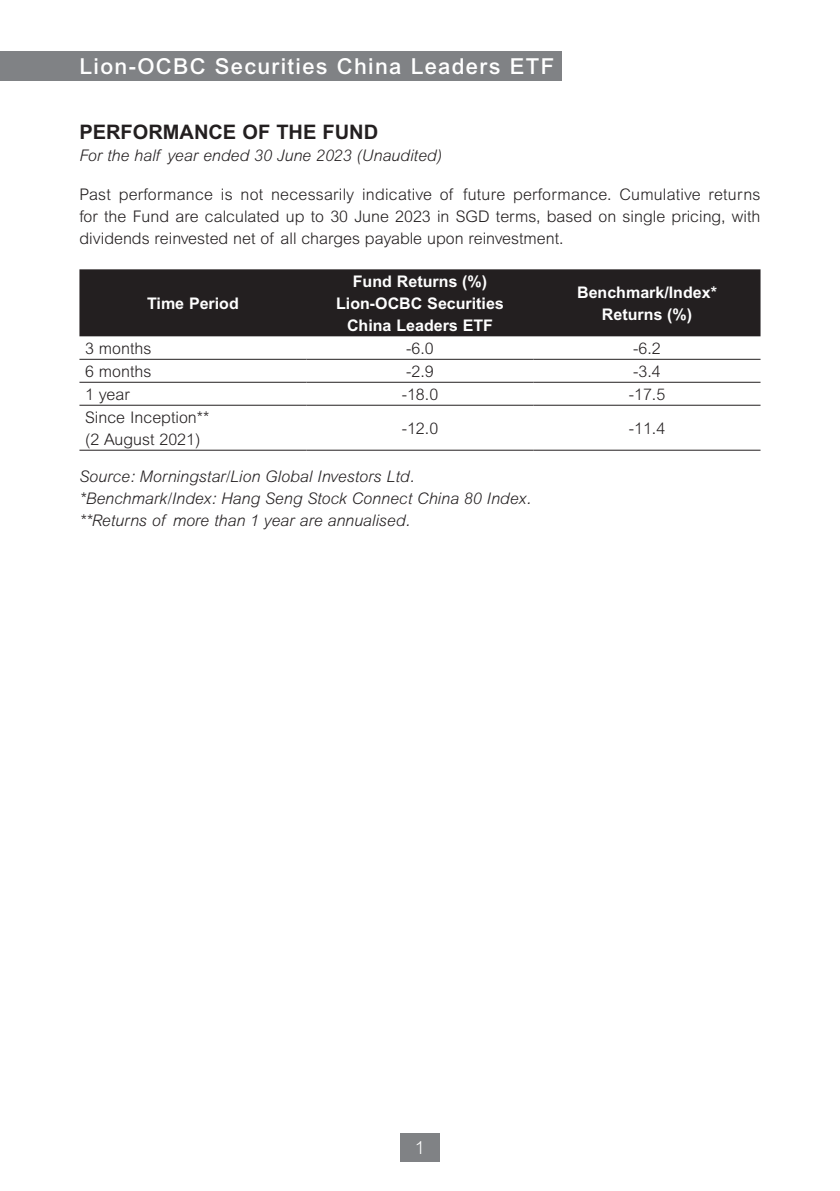
<style>
.page{position:relative;width:840px;height:1191px;background:#fff}
.page>*{position:absolute;margin:0;border:0;box-sizing:border-box;transform-origin:0 0}
.t1{font:500 22px "Arial MT Std";letter-spacing:.06em;color:#fff}
.H0{font:700 20px "Arial MT Std";color:#231f20}
.t2{font:300 18px "Arial MT Std";color:#fff}
.B0{font:300 16px/22px "Arial MT Std";color:#231f20;text-align:justify}
.B0-2{font:italic 300 16px "Arial MT Std";color:#231f20}
.B0-3{font:700 16px/22px "Arial MT Std";color:#fff;text-align:center}
</style>
<div class="page">
<div style="left:0;top:51px;width:561px;height:30px;background:#808285"></div>
<div style="left:400px;top:1133px;width:39px;height:28px;background:#808285"></div>
<div style="left:79px;top:269px;width:681px;height:67px;background:#231f20"></div>
<hr style="left:79px;top:359px;width:227px;height:1px;background:#231f20">
<hr style="left:306px;top:359px;width:227px;height:1px;background:#231f20">
<hr style="left:533px;top:359px;width:227px;height:1px;background:#231f20">
<hr style="left:79px;top:382px;width:227px;height:1px;background:#231f20">
<hr style="left:306px;top:382px;width:227px;height:1px;background:#231f20">
<hr style="left:533px;top:382px;width:227px;height:1px;background:#231f20">
<hr style="left:79px;top:405px;width:227px;height:1px;background:#231f20">
<hr style="left:306px;top:405px;width:227px;height:1px;background:#231f20">
<hr style="left:533px;top:405px;width:227px;height:1px;background:#231f20">
<hr style="left:79px;top:450px;width:227px;height:1px;background:#231f20">
<hr style="left:306px;top:450px;width:227px;height:1px;background:#231f20">
<hr style="left:533px;top:450px;width:227px;height:1px;background:#231f20">
<h1 class="t1" style="left:79px;top:53px;width:476px">Lion-OCBC Securities China Leaders ETF</h1>
<p class="H0" style="left:79px;top:120px;width:300px">PERFORMANCE OF THE FUND</p>
<p class="B0-2" style="left:79px;top:146px;width:364px">For the half year ended 30 June 2023 (Unaudited)</p>
<p class="B0" style="left:79px;top:184px;width:682px">Past performance is not necessarily indicative of future performance. Cumulative returns for the Fund are calculated up to 30 June 2023 in SGD terms, based on single pricing, with dividends reinvested net of all charges payable upon reinvestment.</p>
<p class="B0-3" style="left:147px;top:292px;width:93px">Time Period</p>
<p class="B0-3" style="left:352px;top:270px;width:136px">Fund Returns (%)</p>
<p class="B0-3" style="left:336px;top:292px;width:169px">Lion-OCBC Securities<br>China Leaders ETF</p>
<p class="B0-3" style="left:576px;top:281px;width:141px">Benchmark/Index*<br>Returns (%)</p>
<p class="B0" style="left:85px;top:337px;width:68px">3 months</p>
<p class="B0" style="left:406px;top:337px;width:29px">-6.0</p>
<p class="B0" style="left:633px;top:337px;width:29px">-6.2</p>
<p class="B0" style="left:85px;top:360px;width:68px">6 months</p>
<p class="B0" style="left:406px;top:360px;width:29px">-2.9</p>
<p class="B0" style="left:633px;top:360px;width:29px">-3.4</p>
<p class="B0" style="left:85px;top:383px;width:46px">1 year</p>
<p class="B0" style="left:401px;top:383px;width:38px">-18.0</p>
<p class="B0" style="left:628px;top:383px;width:38px">-17.5</p>
<p class="B0" style="left:85px;top:406px;width:126px">Since Inception**</p>
<p class="B0" style="left:85px;top:428px;width:117px">(2 August 2021)</p>
<p class="B0" style="left:401px;top:417px;width:38px">-12.0</p>
<p class="B0" style="left:628px;top:417px;width:38px">-11.4</p>
<p class="B0-2" style="left:79px;top:467px;width:336px">Source: Morningstar/Lion Global Investors Ltd.</p>
<p class="B0-2" style="left:79px;top:489px;width:453px">*Benchmark/Index: Hang Seng Stock Connect China 80 Index.</p>
<p class="B0-2" style="left:79px;top:511px;width:332px">**Returns of more than 1 year are annualised.</p>
<p class="t2" style="left:415px;top:1137px;width:12px">1</p>
</div>
